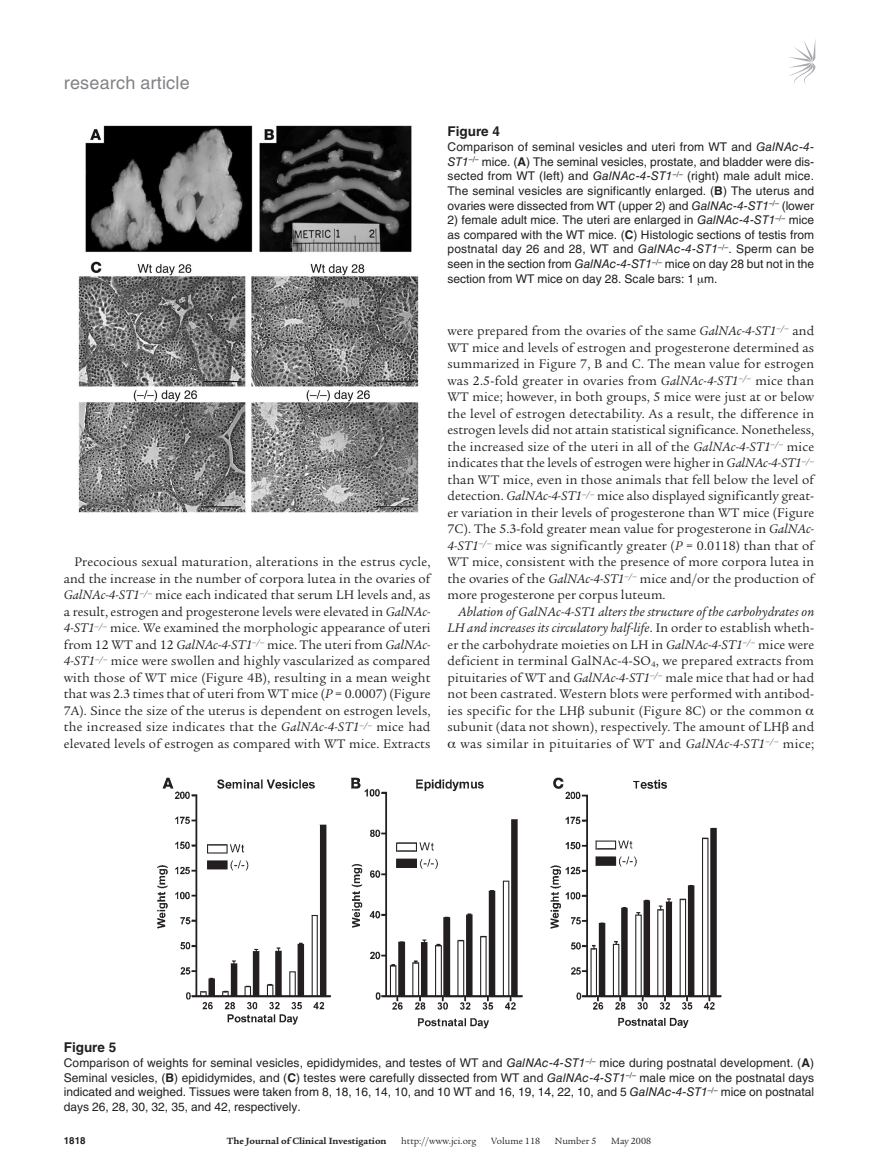
<style>
.page{position:relative;width:878px;height:1174px;background:#fff}
.page>*{position:absolute;margin:0;border:0;box-sizing:border-box;transform-origin:0 0}
.t1{font:18px "Helvetica LT Std";letter-spacing:.01em;color:#808285}
.t2{font:13.5px/16.5px "Legacy Serif Std";letter-spacing:.015em;color:#231f20;text-align:justify}
.t3{font:italic 13.5px "Legacy Serif Std";letter-spacing:.015em;color:#231f20}
.t4{font:700 13.5px "Helvetica LT Std";color:#231f20}
.t5{font:12px/14.7px "Helvetica LT Std";color:#231f20;text-align:justify}
.t6{font:9.75px "Legacy Serif Std";color:#231f20}
.t7{font:700 9.75px "Legacy Serif Std";color:#231f20}
.t8{font:700 9.75px "Helvetica LT Std";color:#231f20}
.s1{font-style:italic}
.s2{font-weight:700}
.s3{font-style:normal}
</style>
<div class="page">
<svg style="left:789px;top:41px;width:26px;height:44px"></svg>
<img style="left:78px;top:125px;width:340px;height:388px">
<img style="left:157px;top:777px;width:565px;height:252px">
<h1 class="t1" style="left:64px;top:72px;width:127px">research article</h1>
<p class="t4" style="left:447px;top:123px;width:54px">Figure 4</p>
<p class="t5" style="left:447px;top:139px;width:368px">Comparison of seminal vesicles and uteri from WT and <span class="s1">GalNAc-4- ST1</span><sup>–/–</sup> mice. (<span class="s2">A</span>) The seminal vesicles, prostate, and bladder were dis&shy;sected from WT (left) and <span class="s1">GalNAc-4-ST1</span><sup>–/–</sup> (right) male adult mice.<br>The seminal vesicles are significantly enlarged. (<span class="s2">B</span>) The uterus and ovaries were dissected from WT (upper 2) and <span class="s1">GalNAc-4-ST1</span><sup>–/–</sup> (lower</p>
<p class="t5" style="left:447px;top:212px;width:368px">2) female adult mice. The uteri are enlarged in <span class="s1">GalNAc-4-ST1</span><sup>–/–</sup> mice as compared with the WT mice. (<span class="s2">C</span>) Histologic sections of testis from postnatal day 26 and 28, WT and <span class="s1">GalNAc-4-ST1</span><sup>–/–</sup>. Sperm can be seen in the section from <span class="s1">GalNAc-4-ST1</span><sup>–/–</sup> mice on day 28 but not in the section from WT mice on day 28. Scale bars: 1 m.</p>
<p class="t2" style="left:64px;top:554px;width:368px;text-indent:11px">Precocious sexual maturation, alterations in the estrus cycle, and the increase in the number of corpora lutea in the ovaries of <span class="s1">GalNAc-4-ST1</span><sup>–/–</sup> mice each indicated that serum LH levels and, as a result, estrogen and progesterone levels were elevated in <span class="s1">GalNAc-4-ST1</span><sup>–/–</sup> mice. We examined the morphologic appearance of uteri from 12 WT and 12 <span class="s1">GalNAc-4-ST1</span><sup>–/–</sup> mice. The uteri from <span class="s1">GalNAc-4-ST1</span><sup>–/–</sup> mice were swollen and highly vascularized as compared with those of WT mice (Figure 4B), resulting in a mean weight that was 2.3 times that of uteri from WT mice (<span class="s1">P</span> = 0.0007) (Figure 7A). Since the size of the uterus is dependent on estrogen levels, the increased size indicates that the <span class="s1">GalNAc-4-ST1</span><sup>–/–</sup> mice had elevated levels of estrogen as compared with WT mice. Extracts</p>
<p class="t2" style="left:447px;top:323px;width:368px">were prepared from the ovaries of the same <span class="s1">GalNAc-4-ST1</span><sup>–/–</sup> and WT mice and levels of estrogen and progesterone determined as summarized in Figure 7, B and C. The mean value for estrogen was 2.5-fold greater in ovaries from <span class="s1">GalNAc-4-ST1</span><sup>–/–</sup> mice than WT mice; however, in both groups, 5 mice were just at or below the level of estrogen detectability. As a result, the difference in estrogen levels did not attain statistical significance. Nonetheless, the increased size of the uteri in all of the <span class="s1">GalNAc-4-ST1</span><sup>–/–</sup> mice indicates that the levels of estrogen were higher in <span class="s1">GalNAc-4-ST1</span><sup>–/– </sup>than WT mice, even in those animals that fell below the level of detection. <span class="s1">GalNAc-4-ST1</span><sup>–/–</sup> mice also displayed significantly great&shy;er variation in their levels of progesterone than WT mice (Figure 7C). The 5.3-fold greater mean value for progesterone in <span class="s1">GalNAc-4-ST1</span><sup>–/–</sup> mice was significantly greater (<span class="s1">P</span> = 0.0118) than that of WT mice, consistent with the presence of more corpora lutea in the ovaries of the <span class="s1">GalNAc-4-ST1</span><sup>–/–</sup> mice and/or the production of more progesterone per corpus luteum.</p>
<p class="t3" style="left:458px;top:604px;width:358px">Ablation of GalNAc-4-ST1 alters the structure of the carbohydrates on</p>
<p class="t3" style="left:447px;top:620px;width:368px">LH and increases its circulatory half-life<span class="s3">. In order to establish wheth-</span></p>
<p class="t2" style="left:447px;top:636px;width:368px">er the carbohydrate moieties on LH in <span class="s1">GalNAc-4-ST1</span><sup>–/–</sup> mice were</p>
<p class="t2" style="left:447px;top:653px;width:368px">deficient in terminal GalNAc-4-SO<sub>4</sub>, we prepared extracts from</p>
<p class="t2" style="left:447px;top:669px;width:368px">pituitaries of WT and <span class="s1">GalNAc-4-ST1</span><sup>–/–</sup> male mice that had or had</p>
<p class="t2" style="left:447px;top:686px;width:368px">not been castrated. Western blots were performed with antibod-</p>
<p class="t2" style="left:447px;top:702px;width:356px">ies specific for the LH subunit (Figure 8C) or the common</p>
<p class="t2" style="left:447px;top:719px;width:368px">subunit (data not shown), respectively. The amount of LH and</p>
<p class="t2" style="left:460px;top:735px;width:355px">was similar in pituitaries of WT and <span class="s1">GalNAc-4-ST1</span><sup>–/–</sup> mice;</p>
<p class="t4" style="left:64px;top:1039px;width:54px">Figure 5</p>
<p class="t5" style="left:64px;top:1055px;width:751px">Comparison of weights for seminal vesicles, epididymides, and testes of WT and <span class="s1">GalNAc-4-ST1</span><sup>–/–</sup> mice during postnatal development. (<span class="s2">A</span>)<br>Seminal vesicles, (<span class="s2">B</span>) epididymides, and (<span class="s2">C</span>) testes were carefully dissected from WT and <span class="s1">GalNAc-4-ST1</span><sup>–/–</sup> male mice on the postnatal days indicated and weighed. Tissues were taken from 8, 18, 16, 14, 10, and 10 WT and 16, 19, 14, 22, 10, and 5 <span class="s1">GalNAc-4-ST1</span><sup>–/–</sup> mice on postnatal days 26, 28, 30, 32, 35, and 42, respectively.</p>
<p class="t8" style="left:64px;top:1134px;width:23px">1818</p>
<p class="t7" style="left:227px;top:1135px;width:161px">The Journal of Clinical Investigation</p>
<p class="t6" style="left:401px;top:1135px;width:77px">http://www.jci.org</p>
<p class="t6" style="left:491px;top:1135px;width:50px">Volume 118</p>
<p class="t6" style="left:555px;top:1135px;width:43px">Number 5</p>
<p class="t6" style="left:611px;top:1135px;width:41px">May 2008</p>
</div>
